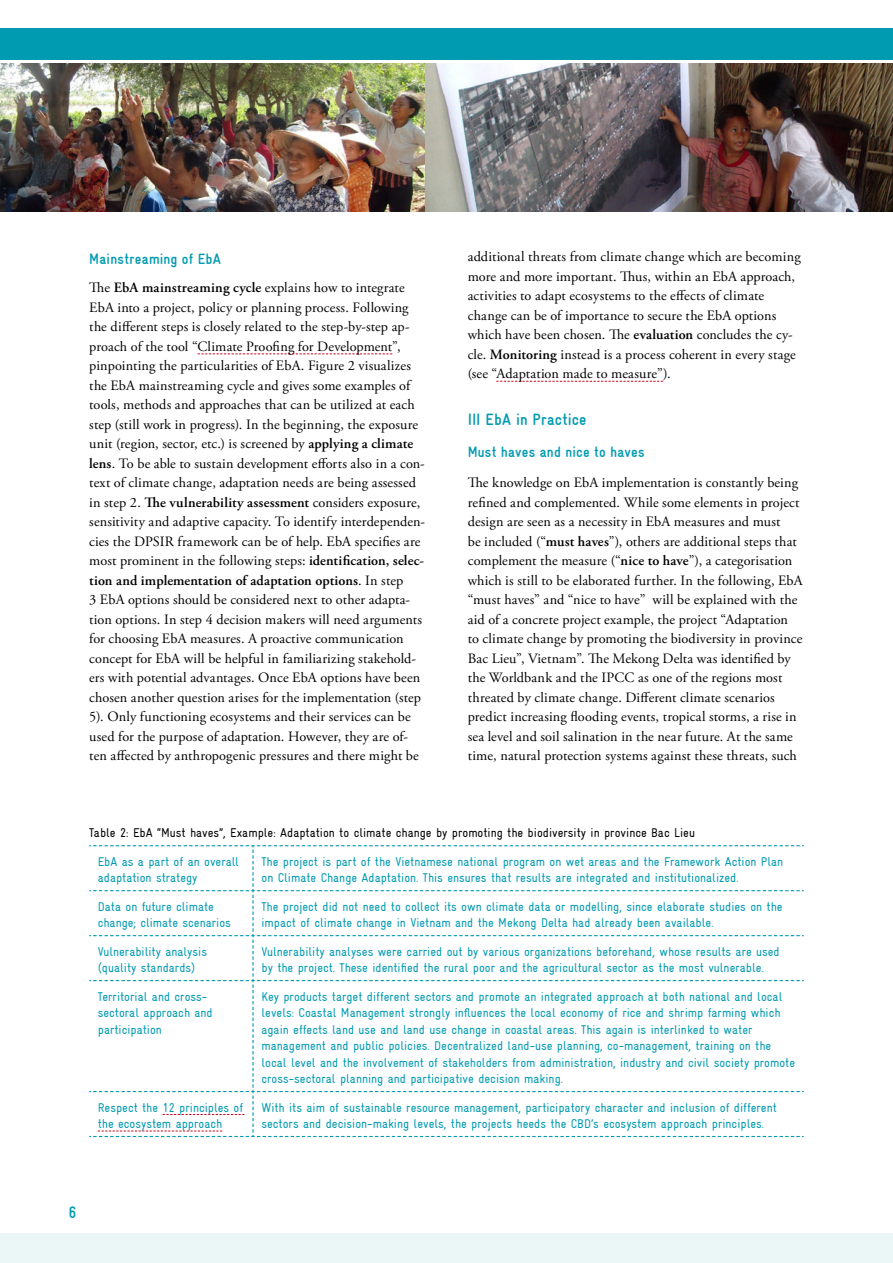
<style>
.page{position:relative;width:893px;height:1263px;background:#fff}
.page>*{position:absolute;margin:0;border:0;box-sizing:border-box;transform-origin:0 0}
.Zwischentitel{font:700 condensed 16.5px "Gravur";letter-spacing:.01em;color:#009ab1}
.Zwischentitel_2{font:700 condensed 15px "Gravur";letter-spacing:.015em;color:#009ab1}
.Fließtext{font:14.25px/19.5px "Adobe Garamond Pro";letter-spacing:.01em;color:#000}
.Kastentext{font:condensed 12.75px/16.5px "Gravur";color:#009ab1}
.Kastentext_klein{font:condensed 12.75px/16.5px "Gravur";color:#009ab1}
.Bildunterschrift{font:condensed 12.75px "Gravur";color:#000}
.s1{font-weight:600}
</style>
<div class="page">
<div style="left:0;top:1233px;width:893px;height:30px;background:#ebf6f7"></div>
<div style="left:0;top:28px;width:893px;height:32px;background:#009ab1"></div>
<svg style="left:198px;top:353px;width:194px;height:1px"></svg>
<svg style="left:496px;top:381px;width:167px;height:1px"></svg>
<svg style="left:89px;top:845px;width:715px;height:292px"></svg>
<img style="left:0;top:63px;width:425px;height:149px">
<img style="left:425px;top:63px;width:468px;height:149px">
<p class="Zwischentitel_2" style="left:89px;top:251px;width:133px">Mainstreaming of EbA</p>
<p class="Fließtext" style="left:89px;top:279px;width:337px">The <span class="s1">EbA mainstreaming cycle</span> explains how to integrate EbA into a project, policy or planning process. Following the different steps is closely related to the step-by-step ap&shy;proach of the tool “Climate Proofing for Development”, pinpointing the particularities of EbA. Figure 2 visualizes the EbA mainstreaming cycle and gives some examples of tools, methods and approaches that can be utilized at each step (still work in progress). In the beginning, the exposure unit (region, sector, etc.) is screened by <span class="s1">applying a climate lens</span>. To be able to sustain development efforts also in a con&shy;text of climate change, adaptation needs are being assessed in step 2. <span class="s1">The vulnerability assessment</span> considers exposure, sensitivity and adaptive capacity. To identify interdependen&shy;cies the DPSIR framework can be of help. EbA specifies are most prominent in the following steps: <span class="s1">identification, selec&shy;tion and implementation of adaptation options</span>. In step<br>3 EbA options should be considered next to other adapta&shy;tion options. In step 4 decision makers will need arguments for choosing EbA measures. A proactive communication concept for EbA will be helpful in familiarizing stakehold&shy;ers with potential advantages. Once EbA options have been chosen another question arises for the implementation (step 5). Only functioning ecosystems and their services can be used for the purpose of adaptation. However, they are of&shy;ten affected by anthropogenic pressures and there might be</p>
<p class="Fließtext" style="left:468px;top:247px;width:334px">additional threats from climate change which are becoming more and more important. Thus, within an EbA approach, activities to adapt ecosystems to the effects of climate change can be of importance to secure the EbA options which have been chosen. The <span class="s1">evaluation</span> concludes the cy&shy;cle. <span class="s1">Monitoring</span> instead is a process coherent in every stage (see “Adaptation made to measure”).</p>
<p class="Zwischentitel" style="left:468px;top:410px;width:120px">III EbA in Practice</p>
<p class="Zwischentitel_2" style="left:468px;top:444px;width:178px">Must haves and nice to haves</p>
<p class="Fließtext" style="left:468px;top:473px;width:336px">The knowledge on EbA implementation is constantly being refined and complemented. While some elements in project design are seen as a necessity in EbA measures and must<br>be included (“<span class="s1">must haves</span>”), others are additional steps that complement the measure (“<span class="s1">nice to have</span>”), a categorisation which is still to be elaborated further. In the following, EbA “must haves” and “nice to have” will be explained with the aid of a concrete project example, the project “Adaptation to climate change by promoting the biodiversity in province Bac Lieu”, Vietnam”. The Mekong Delta was identified by the Worldbank and the IPCC as one of the regions most threated by climate change. Different climate scenarios predict increasing flooding events, tropical storms, a rise in sea level and soil salination in the near future. At the same time, natural protection systems against these threats, such</p>
<p class="Bildunterschrift" style="left:89px;top:825px;width:607px">Table 2: EbA “Must haves”, Example: Adaptation to climate change by promoting the biodiversity in province Bac Lieu</p>
<p class="Kastentext_klein" style="left:98px;top:853px;width:143px">EbA as a part of an overall adaptation strategy</p>
<p class="Kastentext" style="left:261px;top:853px;width:523px">The project is part of the Vietnamese national program on wet areas and the Framework Action Plan on Climate Change Adaptation. This ensures that results are integrated and institutionalized.</p>
<p class="Kastentext_klein" style="left:98px;top:898px;width:135px">Data on future climate change; climate scenarios</p>
<p class="Kastentext" style="left:261px;top:898px;width:523px">The project did not need to collect its own climate data or modelling, since elaborate studies on the impact of climate change in Vietnam and the Mekong Delta had already been available.</p>
<p class="Kastentext_klein" style="left:98px;top:943px;width:111px">Vulnerability analysis (quality standards)</p>
<p class="Kastentext" style="left:261px;top:943px;width:520px">Vulnerability analyses were carried out by various organizations beforehand, whose results are used by the project. These identified the rural poor and the agricultural sector as the most vulnerable.</p>
<p class="Kastentext_klein" style="left:98px;top:988px;width:117px">Territorial and cross&shy;sectoral approach and participation</p>
<p class="Kastentext" style="left:261px;top:988px;width:535px">Key products target different sectors and promote an integrated approach at both national and local levels: Coastal Management strongly influences the local economy of rice and shrimp farming which again effects land use and land use change in coastal areas. This again is interlinked to water management and public policies. Decentralized land-use planning, co-management, training on the local level and the involvement of stakeholders from administration, industry and civil society promote cross-sectoral planning and participative decision making.</p>
<p class="Kastentext_klein" style="left:98px;top:1099px;width:147px">Respect the 12 principles of the ecosystem approach</p>
<p class="Kastentext" style="left:261px;top:1099px;width:517px">With its aim of sustainable resource management, participatory character and inclusion of different sectors and decision-making levels, the projects heeds the CBD’s ecosystem approach principles.</p>
<p class="Zwischentitel" style="left:69px;top:1203px;width:9px">6</p>
</div>
